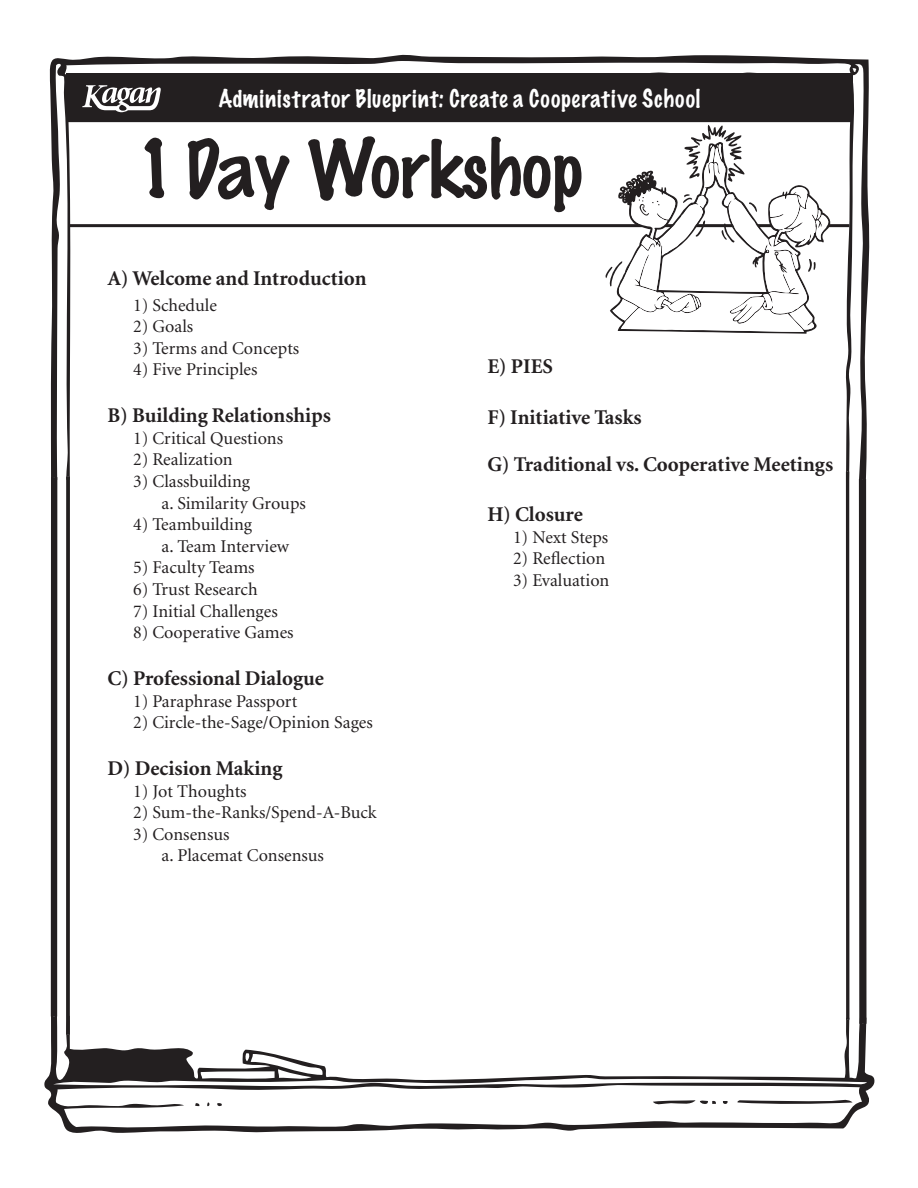
<style>
.page{position:relative;width:918px;height:1188px;background:#fff}
.page>*{position:absolute;margin:0;border:0;box-sizing:border-box;transform-origin:0 0}
.t1{font:100 72px "Marker Felt";color:#231f20}
.t2{font:100 22.5px "Marker Felt";letter-spacing:.04em;color:#fff}
.t3{font:700 21px "Minion";color:#231f20}
.t4{font:18px/21.6px "Minion";color:#231f20}
</style>
<div class="page">
<svg style="left:49px;top:54px;width:821px;height:426px"></svg>
<svg style="left:44px;top:1014px;width:831px;height:119px"></svg>
<div style="left:51px;top:477px;width:6px;height:540px;background:#231f20"></div>
<svg style="left:66px;top:477px;width:4px;height:558px;background:#2f2c2c"></svg>
<div style="left:859px;top:479px;width:7px;height:545px;background:#231f20"></div>
<hr style="left:846px;top:472px;width:3px;height:548px;background:#231f20">
<hr style="left:69px;top:224px;width:780px;height:3px;background:#231f20">
<div style="left:66px;top:73px;width:787px;height:49px;background:#231f20"></div>
<svg style="left:82px;top:85px;width:79px;height:27px"></svg>
<svg style="left:606px;top:125px;width:226px;height:209px"></svg>
<p class="t2" style="left:218px;top:88px;width:483px">Administrator Blueprint: Create a Cooperative School</p>
<h1 class="t1" style="left:144px;top:136px;width:440px">1 Day Workshop</h1>
<p class="t3" style="left:108px;top:268px;width:261px">A) Welcome and Introduction</p>
<p class="t4" style="left:133px;top:295px;width:85px">1) Schedule</p>
<p class="t4" style="left:133px;top:316px;width:62px">2) Goals</p>
<p class="t4" style="left:133px;top:338px;width:168px">3) Terms and Concepts</p>
<p class="t4" style="left:133px;top:360px;width:126px">4) Five Principles</p>
<p class="t3" style="left:108px;top:405px;width:225px">B) Building Relationships</p>
<p class="t4" style="left:133px;top:428px;width:152px">1) Critical Questions</p>
<p class="t4" style="left:133px;top:450px;width:101px">2) Realization</p>
<p class="t4" style="left:162px;top:471px;width:146px;text-indent:-28px">3) Classbuilding<br>a. Similarity Groups</p>
<p class="t4" style="left:162px;top:514px;width:129px;text-indent:-28px">4) Teambuilding<br>a. Team Interview</p>
<p class="t4" style="left:133px;top:558px;width:123px">5) Faculty Teams</p>
<p class="t4" style="left:133px;top:579px;width:126px">6) Trust Research</p>
<p class="t4" style="left:133px;top:601px;width:146px">7) Initial Challenges</p>
<p class="t4" style="left:133px;top:622px;width:162px">8) Cooperative Games</p>
<p class="t3" style="left:108px;top:668px;width:218px">C) Professional Dialogue</p>
<p class="t4" style="left:133px;top:691px;width:166px">1) Paraphrase Passport</p>
<p class="t4" style="left:133px;top:712px;width:241px">2) Circle-the-Sage/Opinion Sages</p>
<p class="t3" style="left:108px;top:758px;width:176px">D) Decision Making</p>
<p class="t4" style="left:133px;top:781px;width:115px">1) Jot Thoughts</p>
<p class="t4" style="left:133px;top:802px;width:245px">2) Sum-the-Ranks/Spend-A-Buck</p>
<p class="t4" style="left:162px;top:824px;width:164px;text-indent:-28px">3) Consensus<br>a. Placemat Consensus</p>
<p class="t3" style="left:488px;top:356px;width:67px">E) PIES</p>
<p class="t3" style="left:488px;top:406px;width:156px">F) Initiative Tasks</p>
<p class="t3" style="left:488px;top:453px;width:347px">G) Traditional vs. Cooperative Meetings</p>
<p class="t3" style="left:488px;top:504px;width:97px">H) Closure</p>
<p class="t4" style="left:513px;top:527px;width:97px">1) Next Steps</p>
<p class="t4" style="left:513px;top:548px;width:94px">2) Reflection</p>
<p class="t4" style="left:513px;top:570px;width:98px">3) Evaluation</p>
</div>
